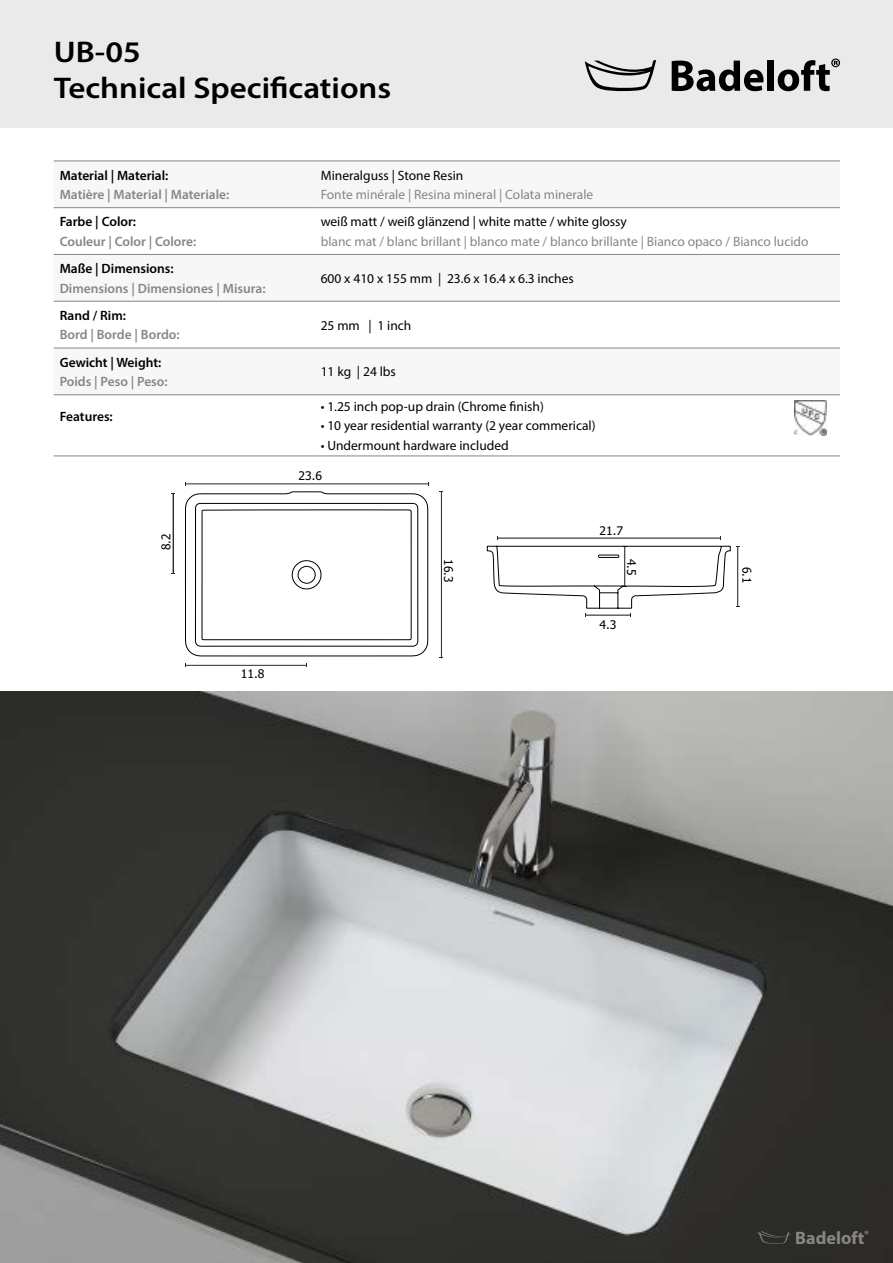
<style>
.page{position:relative;width:893px;height:1263px;background:#fff}
.page>*{position:absolute;margin:0;border:0;box-sizing:border-box;transform-origin:0 0}
.t1{font:600 30px/36px "Myriad Pro";color:#000;scale:1.1 1}
.t2{font:700 18px "Myriad Pro";color:#878686}
.t3{font:13.5px "Myriad Pro";color:#000}
.t4{font:13.5px "Myriad Pro";color:#878686}
.t5{font:600 13.5px "Myriad Pro";color:#878686}
.t6{font:600 13.5px "Myriad Pro";color:#000}
.t7{font:12.15px "Tahoma";color:#020100}
.t8{font:11.85px "Tahoma";color:#000}
.t9{font:11.85px "Tahoma";color:#020100}
</style>
<div class="page">
<div style="left:0;top:0;width:893px;height:128px;background:#eaeaea"></div>
<svg style="left:672px;top:61px;width:91px;height:30px"></svg>
<div style="left:767px;top:61px;width:7px;height:30px;background:#000"></div>
<svg style="left:778px;top:59px;width:62px;height:32px"></svg>
<svg style="left:585px;top:60px;width:71px;height:31px"></svg>
<img style="left:0;top:691px;width:893px;height:572px">
<hr style="left:497px;top:538px;width:223px;height:1px;background:#24292b">
<svg style="left:487px;top:546px;width:253px;height:71px"></svg>
<hr style="left:186px;top:484px;width:243px;height:1px;background:#24292b">
<hr style="left:441px;top:492px;width:1px;height:166px;background:#24292b">
<hr style="left:173px;top:493px;width:1px;height:81px;background:#24292b">
<svg style="left:185px;top:491px;width:243px;height:246px"></svg>
<svg style="left:54px;top:300px;width:786px;height:48px"></svg>
<hr style="left:54px;top:161px;width:261px;height:1px;background:#878686">
<hr style="left:315px;top:161px;width:525px;height:1px;background:#878686">
<hr style="left:54px;top:207px;width:261px;height:1px;background:#878686">
<hr style="left:315px;top:207px;width:525px;height:1px;background:#878686">
<hr style="left:54px;top:254px;width:261px;height:1px;background:#878686">
<hr style="left:315px;top:254px;width:525px;height:1px;background:#878686">
<hr style="left:54px;top:301px;width:261px;height:1px;background:#878686">
<hr style="left:315px;top:301px;width:525px;height:1px;background:#878686">
<hr style="left:54px;top:348px;width:261px;height:1px;background:#878686">
<hr style="left:315px;top:348px;width:525px;height:1px;background:#878686">
<hr style="left:54px;top:394px;width:261px;height:1px;background:#878686">
<hr style="left:315px;top:394px;width:525px;height:1px;background:#878686">
<hr style="left:54px;top:455px;width:261px;height:1px;background:#878686">
<hr style="left:315px;top:455px;width:525px;height:1px;background:#878686">
<svg style="left:757px;top:1231px;width:34px;height:13px"></svg>
<img style="left:795px;top:401px;width:32px;height:35px">
<h1 class="t1" style="left:54px;top:33px;width:308px">UB-05<br>Technical Specifications</h1>
<p class="t6" style="left:60px;top:166px;width:110px">Material | Material:</p>
<p class="t5" style="left:60px;top:186px;width:171px">Matière | Material | Materiale:</p>
<p class="t6" style="left:60px;top:213px;width:78px">Farbe | Color:</p>
<p class="t5" style="left:60px;top:233px;width:138px">Couleur | Color | Colore:</p>
<p class="t6" style="left:60px;top:260px;width:116px">Maße | Dimensions:</p>
<p class="t5" style="left:60px;top:279px;width:207px">Dimensions | Dimensiones | Misura:</p>
<p class="t6" style="left:60px;top:307px;width:68px">Rand / Rim:</p>
<p class="t5" style="left:60px;top:326px;width:121px">Bord | Borde | Bordo:</p>
<p class="t6" style="left:60px;top:354px;width:103px">Gewicht | Weight:</p>
<p class="t5" style="left:60px;top:373px;width:110px">Poids | Peso | Peso:</p>
<p class="t6" style="left:60px;top:407px;width:55px">Features:</p>
<p class="t7" style="left:158px;top:550px;width:18px;rotate:-90deg">8.2</p>
<p class="t8" style="left:241px;top:665px;width:25px">11.8</p>
<p class="t3" style="left:321px;top:167px;width:144px">Mineralguss | Stone Resin</p>
<p class="t4" style="left:321px;top:186px;width:274px">Fonte minérale | Resina mineral | Colata minerale</p>
<p class="t3" style="left:321px;top:213px;width:308px">weiß matt / weiß glänzend | white matte / white glossy</p>
<p class="t4" style="left:321px;top:233px;width:489px">blanc mat / blanc brillant | blanco mate / blanco brillante | Bianco opaco / Bianco lucido</p>
<p class="t3" style="left:321px;top:270px;width:255px">600 x 410 x 155 mm | 23.6 x 16.4 x 6.3 inches</p>
<p class="t3" style="left:321px;top:317px;width:92px">25 mm | 1 inch</p>
<p class="t3" style="left:321px;top:364px;width:77px">11 kg | 24 lbs</p>
<p class="t3" style="left:321px;top:398px;width:225px">• 1.25 inch pop-up drain (Chrome finish)</p>
<p class="t3" style="left:321px;top:417px;width:276px">• 10 year residential warranty (2 year commerical)</p>
<p class="t3" style="left:321px;top:437px;width:190px">• Undermount hardware included</p>
<p class="t9" style="left:298px;top:468px;width:25px">23.6</p>
<p class="t7" style="left:457px;top:559px;width:25px;rotate:90deg">16.3</p>
<p class="t8" style="left:599px;top:522px;width:25px">21.7</p>
<p class="t7" style="left:640px;top:559px;width:18px;rotate:90deg">4.5</p>
<p class="t8" style="left:599px;top:616px;width:18px">4.3</p>
<p class="t7" style="left:755px;top:567px;width:18px;rotate:90deg">6.1</p>
<h2 class="t2" style="left:795px;top:1226px;width:75px">Badeloft<sup>®</sup></h2>
</div>
